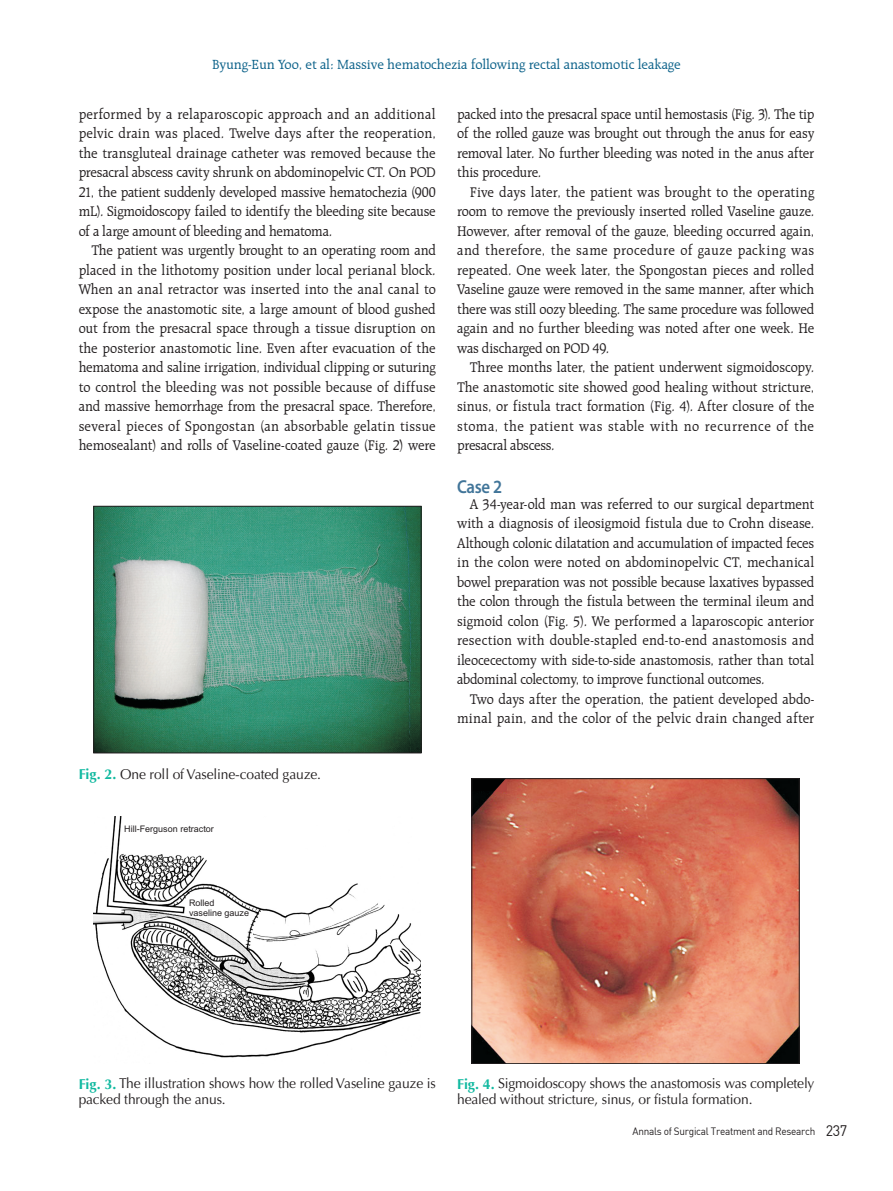
<style>
.page{position:relative;width:893px;height:1191px;background:#fff}
.page>*{position:absolute;margin:0;border:0;box-sizing:border-box;transform-origin:0 0}
.t1{font:600 18.75px "Myriad Pro";color:#417599;scale:.9 1}
.t2{font:15px/19.5px "Raleigh BT";letter-spacing:-.01em;color:#231f20;text-align:justify;scale:.94 1}
.t3{font:14.25px/15px "Optima LT Std";letter-spacing:-.01em;color:#231f20}
.t4{font:14.25px "Raleigh BT";letter-spacing:-.01em;color:#0b6189}
.t5{font:10.5px "Dinreg";letter-spacing:-.025em;color:#231f20;scale:.95 1}
.t6{font:9px/10.1px "Arial";color:#231f20}
.s1{font-weight:700;color:#11b9a0}
.s2{font-size:15px}
</style>
<div class="page">
<img style="left:95px;top:508px;width:324px;height:243px">
<div style="left:93px;top:506px;width:328px;height:247px;border:1px solid #231f20"></div>
<img style="left:474px;top:780px;width:323px;height:281px">
<div style="left:472px;top:778px;width:327px;height:285px;border:1px solid #231f20"></div>
<img style="left:94px;top:817px;width:327px;height:241px">
<p class="t4" style="left:212px;top:56px;width:470px">Byung-Eun Yoo, et al: Massive hematochezia following rectal anastomotic leakage</p>
<p class="t2" style="left:79px;top:104px;width:381px">performed by a relaparoscopic approach and an additional pelvic drain was placed. Twelve days after the reoperation, the transgluteal drainage catheter was removed because the presacral abscess cavity shrunk on abdominopelvic CT. On POD 21, the patient suddenly developed massive hematochezia (900 mL). Sigmoidoscopy failed to identify the bleeding site because of a large amount of bleeding and hematoma.</p>
<p class="t2" style="left:79px;top:240px;width:382px;text-indent:13px">The patient was urgently brought to an operating room and placed in the lithotomy position under local perianal block.<br>When an anal retractor was inserted into the anal canal to expose the anastomotic site, a large amount of blood gushed out from the presacral space through a tissue disruption on the posterior anastomotic line. Even after evacuation of the hematoma and saline irrigation, individual clipping or suturing to control the bleeding was not possible because of diffuse and massive hemorrhage from the presacral space. Therefore, several pieces of Spongostan (an absorbable gelatin tissue hemosealant) and rolls of Vaseline-coated gauze (Fig. 2) were</p>
<p class="t3" style="left:79px;top:767px;width:244px"><span class="s1">Fig. 2.</span> One roll of Vaseline-coated gauze.</p>
<p class="t6" style="left:124px;top:824px;width:91px">Hill-Ferguson retractor</p>
<p class="t2" style="left:457px;top:104px;width:382px">packed into the presacral space until hemostasis (Fig. 3). The tip of the rolled gauze was brought out through the anus for easy removal later. No further bleeding was noted in the anus after this procedure.</p>
<p class="t2" style="left:457px;top:182px;width:381px;text-indent:13px">Five days later, the patient was brought to the operating room to remove the previously inserted rolled Vaseline gauze.<br>However, after removal of the gauze, bleeding occurred again, and therefore, the same procedure of gauze packing was repeated. One week later, the Spongostan pieces and rolled Vaseline gauze were removed in the same manner, after which there was still oozy bleeding. The same procedure was followed again and no further bleeding was noted after one week. He was discharged on POD 49.</p>
<p class="t2" style="left:457px;top:357px;width:381px;text-indent:13px">Three months later, the patient underwent sigmoidoscopy.<br>The anastomotic site showed good healing without stricture, sinus, or fistula tract formation (Fig. 4). After closure of the stoma, the patient was stable with no recurrence of the presacral abscess.</p>
<p class="t1" style="left:457px;top:474px;width:51px">Case 2</p>
<p class="t2" style="left:457px;top:494px;width:382px;text-indent:13px">A 34-year-old man was referred to our surgical department with a diagnosis of ileosigmoid fistula due to Crohn disease.<br>Although colonic dilatation and accumulation of impacted feces in the colon were noted on abdominopelvic CT, mechanical bowel preparation was not possible because laxatives bypassed the colon through the fistula between the terminal ileum and sigmoid colon (Fig. 5). We performed a laparoscopic anterior resection with double-stapled end-to-end anastomosis and ileocecectomy with side-to-side anastomosis, rather than total abdominal colectomy, to improve functional outcomes.</p>
<p class="t2" style="left:457px;top:689px;width:381px;text-align:right">Two days after the operation, the patient developed abdo&shy;minal pain, and the color of the pelvic drain changed after</p>
<p class="t6" style="left:189px;top:899px;width:62px">Rolled vaseline gauze</p>
<p class="t3" style="left:79px;top:1076px;width:359px"><span class="s1">Fig. 3.</span> The illustration shows how the rolled Vaseline gauze is packed through the anus.</p>
<p class="t3" style="left:457px;top:1076px;width:359px"><span class="s1">Fig. 4.</span> Sigmoidoscopy shows the anastomosis was completely healed without stricture, sinus, or fistula formation.</p>
<p class="t5" style="left:633px;top:1124px;width:228px">Annals of Surgical Treatment and Research <span class="s2">237</span></p>
</div>
